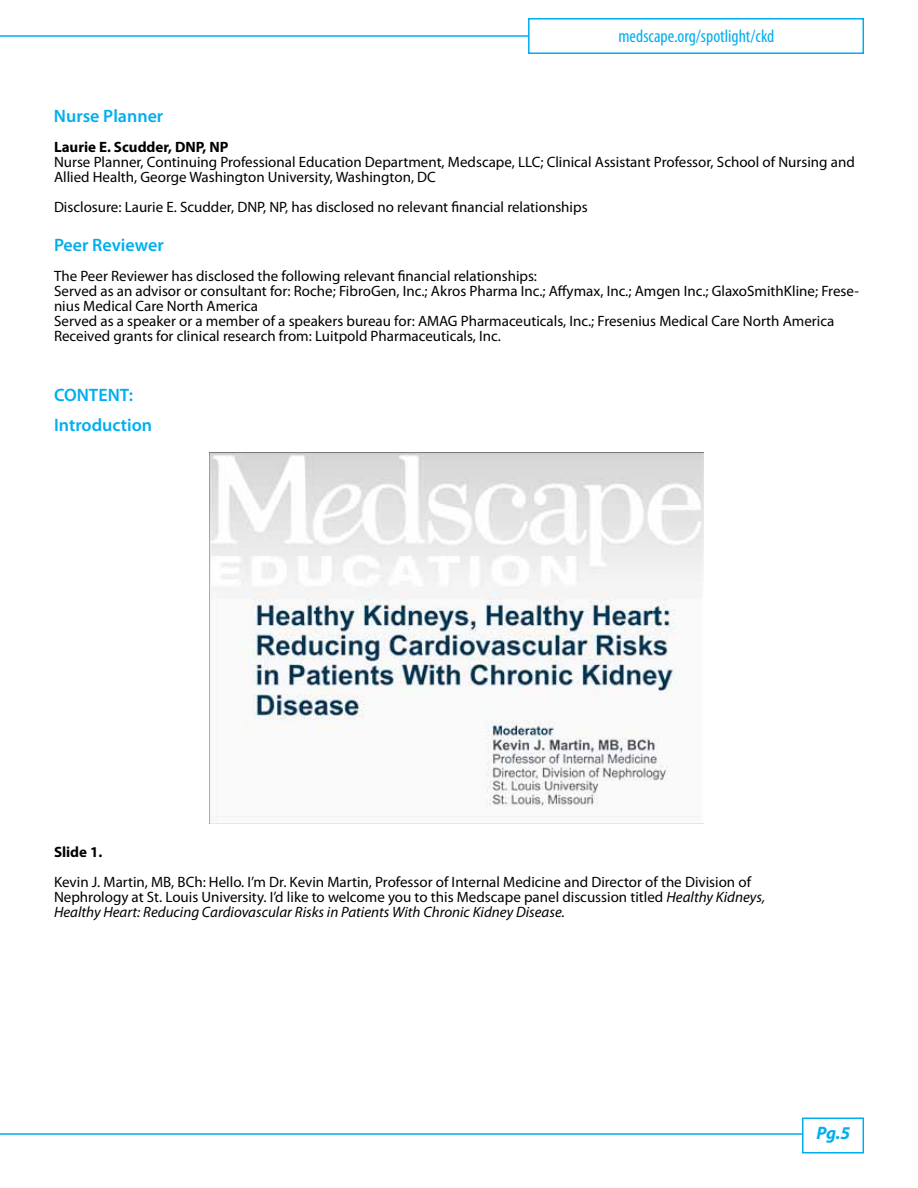
<style>
.page{position:relative;width:918px;height:1188px;background:#fff}
.page>*{position:absolute;margin:0;border:0;box-sizing:border-box;transform-origin:0 0}
.t1{font:600 18px/30px "Myriad Pro";color:#00aeef}
.t2{font:condensed 18px "Myriad Pro";color:#00aeef}
.t3{font:italic 700 18px "Myriad Pro";color:#00aeef}
.t4{font:15px/15px "Myriad Pro";color:#000}
.t5{font:700 15px "Myriad Pro";color:#000}
.s1{font-style:italic}
</style>
<div class="page">
<hr style="left:0;top:35px;width:813px;height:2px;background:#00aeef">
<hr style="left:0;top:1133px;width:813px;height:2px;background:#00aeef">
<div style="left:528px;top:18px;width:336px;height:36px;background:#fff;border:2px solid #00aeef"></div>
<div style="left:802px;top:1118px;width:62px;height:36px;background:#fff;border:2px solid #00aeef"></div>
<img style="left:209px;top:453px;width:495px;height:370px">
<p class="t2" style="left:618px;top:25px;width:157px">medscape.org/spotlight/ckd</p>
<p class="t1" style="left:54px;top:100px;width:111px">Nurse Planner</p>
<p class="t5" style="left:54px;top:137px;width:176px">Laurie E. Scudder, DNP, NP</p>
<p class="t4" style="left:54px;top:154px;width:802px">Nurse Planner, Continuing Professional Education Department, Medscape, LLC; Clinical Assistant Professor, School of Nursing and<br>Allied Health, George Washington University, Washington, DC</p>
<p class="t4" style="left:54px;top:199px;width:535px">Disclosure: Laurie E. Scudder, DNP, NP, has disclosed no relevant financial relationships</p>
<p class="t1" style="left:54px;top:229px;width:111px">Peer Reviewer</p>
<p class="t4" style="left:54px;top:268px;width:807px">The Peer Reviewer has disclosed the following relevant financial relationships:<br>Served as an advisor or consultant for: Roche; FibroGen, Inc.; Akros Pharma Inc.; Affymax, Inc.; Amgen Inc.; GlaxoSmithKline; Frese&shy;nius Medical Care North America<br>Served as a speaker or a member of a speakers bureau for: AMAG Pharmaceuticals, Inc.; Fresenius Medical Care North America Received grants for clinical research from: Luitpold Pharmaceuticals, Inc.</p>
<p class="t1" style="left:54px;top:379px;width:100px">CONTENT:<br>Introduction</p>
<p class="t5" style="left:54px;top:842px;width:50px">Slide 1.</p>
<p class="t4" style="left:54px;top:874px;width:713px">Kevin J. Martin, MB, BCh: Hello. I’m Dr. Kevin Martin, Professor of Internal Medicine and Director of the Division of<br>Nephrology at St. Louis University. I’d like to welcome you to this Medscape panel discussion titled <span class="s1">Healthy Kidneys,<br>Healthy Heart: Reducing Cardiovascular Risks in Patients With Chronic Kidney Disease.</span></p>
<p class="t3" style="left:816px;top:1121px;width:35px">Pg.5</p>
</div>
